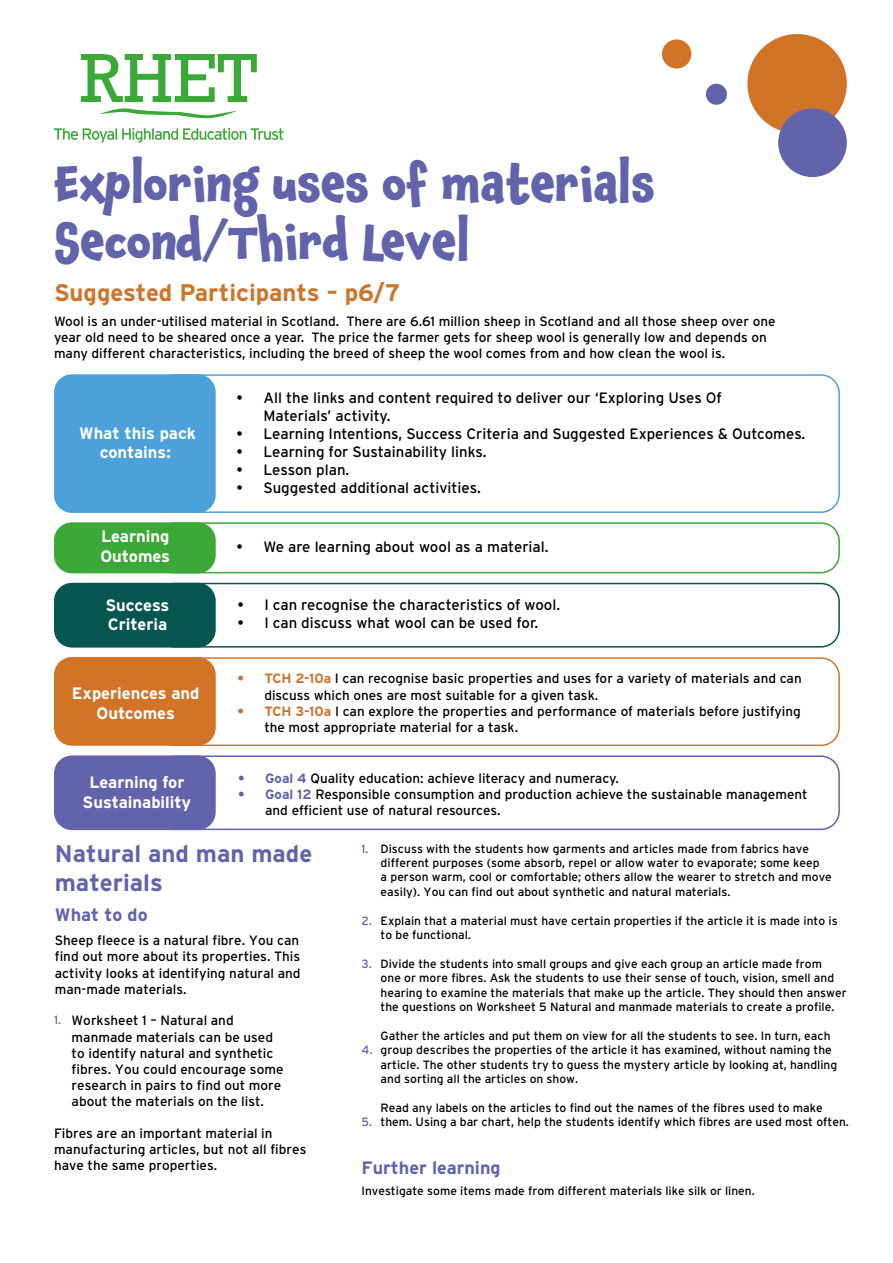
<style>
.page{position:relative;width:893px;height:1263px;background:#fff}
.page>*{position:absolute;margin:0;border:0;box-sizing:border-box;transform-origin:0 0}
.t1{font:700 48px/57.6px "Chaloops W00";color:#6164ab}
.t2{font:700 24px "Interstate";color:#cf7428}
.t3{font:700 24px/28.8px "Interstate";color:#6164ab}
.t4{font:700 18px "Interstate";color:#6164ab}
.t5{font:700 16.5px/19.8px "Interstate";color:#fff;text-align:center}
.t6{font:15px/18px "Interstate";color:#000}
.t7{font:13.5px/16.2px "Interstate";color:#000}
.t8{font:12px/14.4px "Interstate";color:#000}
.t9{font:12px "Interstate";color:#6164ab}
.s1{color:#6264ab}
.s2{font-weight:700;color:#d07228}
.s3{font-weight:700;color:#5f64ab}
</style>
<div class="page">
<div style="left:155px;top:374px;width:685px;height:139px;border:2px solid #4ea1d9;border-radius:18px"></div>
<div style="left:54px;top:374px;width:162px;height:139px;background:#4ca1da;border-radius:18px"></div>
<div style="left:155px;top:522px;width:685px;height:51px;border:2px solid #3ba838;border-radius:18px"></div>
<div style="left:54px;top:522px;width:162px;height:51px;background:#3ba838;border-radius:18px"></div>
<div style="left:155px;top:583px;width:685px;height:65px;border:2px solid #06554e;border-radius:18px"></div>
<div style="left:54px;top:583px;width:162px;height:65px;background:#05564e;border-radius:18px"></div>
<div style="left:155px;top:657px;width:685px;height:89px;border:2px solid #d07428;border-radius:18px"></div>
<div style="left:54px;top:657px;width:162px;height:89px;background:#d17428;border-radius:18px"></div>
<div style="left:155px;top:755px;width:685px;height:75px;border:2px solid #6064ab;border-radius:18px"></div>
<div style="left:54px;top:755px;width:162px;height:75px;background:#6264ab;border-radius:18px"></div>
<svg style="left:81px;top:54px;width:176px;height:65px"></svg>
<svg style="left:54px;top:128px;width:229px;height:15px"></svg>
<div style="left:747px;top:34px;width:100px;height:99px;background:#d17428;border-radius:50%"></div>
<div style="left:662px;top:39px;width:29px;height:30px;background:#d17428;border-radius:50%"></div>
<div style="left:706px;top:84px;width:21px;height:21px;background:#6164ab;border-radius:50%"></div>
<div style="left:778px;top:108px;width:69px;height:69px;background:#6164ab;border-radius:50%"></div>
<h1 class="t1" style="left:54px;top:155px;width:602px">Explorin<span class="s1">g use</span>s of materials<br>Second/Third Level</h1>
<h2 class="t2" style="left:54px;top:278px;width:348px">Suggested Participants – p6/7</h2>
<p class="t7" style="left:54px;top:313px;width:723px">Wool is an under-utilised material in Scotland. There are 6.61 million sheep in Scotland and all those sheep over one year old need to be sheared once a year. The price the farmer gets for sheep wool is generally low and depends on many different characteristics, including the breed of sheep the wool comes from and how clean the wool is.</p>
<h3 class="t5" style="left:79px;top:423px;width:118px">What this pack contains:</h3>
<h3 class="t5" style="left:100px;top:526px;width:71px;text-align:left">Learning<br>Outomes</h3>
<h3 class="t5" style="left:106px;top:595px;width:65px;text-align:left">Success<br>Criteria</h3>
<h3 class="t5" style="left:72px;top:683px;width:129px">Experiences and<br>Outcomes</h3>
<h3 class="t5" style="left:83px;top:772px;width:110px">Learning for<br>Sustainability</h3>
<p class="t6" style="left:264px;top:389px;width:460px;text-indent:-27px">• All the links and content required to deliver our ‘Exploring Uses Of<br>Materials’ activity.</p>
<p class="t6" style="left:237px;top:425px;width:570px">• Learning Intentions, Success Criteria and Suggested Experiences &amp; Outcomes.</p>
<p class="t6" style="left:237px;top:443px;width:251px">• Learning for Sustainability links.</p>
<p class="t6" style="left:237px;top:461px;width:114px">• Lesson plan.</p>
<p class="t6" style="left:237px;top:479px;width:246px">• Suggested additional activities.</p>
<p class="t6" style="left:237px;top:538px;width:314px">• We are learning about wool as a material.</p>
<p class="t6" style="left:237px;top:595px;width:324px">• I can recognise the characteristics of wool.</p>
<p class="t6" style="left:237px;top:613px;width:302px">• I can discuss what wool can be used for.</p>
<p class="t7" style="left:264px;top:670px;width:539px;text-indent:-27px"><span class="s2">• TCH 2-10a</span> I can recognise basic properties and uses for a variety of materials and can discuss which ones are most suitable for a given task.</p>
<p class="t7" style="left:264px;top:703px;width:538px;text-indent:-27px"><span class="s2">• TCH 3-10a</span> I can explore the properties and performance of materials before justifying the most appropriate material for a task.</p>
<p class="t7" style="left:238px;top:770px;width:382px"><span class="s3">• Goal 4</span> Quality education: achieve literacy and numeracy.</p>
<p class="t7" style="left:265px;top:786px;width:544px;text-indent:-27px"><span class="s3">• Goal 12</span> Responsible consumption and production achieve the sustainable management and efficient use of natural resources.</p>
<h2 class="t3" style="left:55px;top:839px;width:259px">Natural and man made materials</h2>
<h3 class="t4" style="left:55px;top:903px;width:94px">What to do</h3>
<p class="t7" style="left:55px;top:932px;width:247px;text-align:justify">Sheep fleece is a natural fibre. You can find out more about its properties. This activity looks at identifying natural and man-made materials.</p>
<p class="t9" style="left:54px;top:1013px;width:9px">1.</p>
<p class="t7" style="left:72px;top:1012px;width:213px">Worksheet 1 – Natural and manmade materials can be used to identify natural and synthetic fibres. You could encourage some research in pairs to find out more about the materials on the list.</p>
<p class="t7" style="left:54px;top:1125px;width:254px">Fibres are an important material in manufacturing articles, but not all fibres have the same properties.</p>
<p class="t8" style="left:381px;top:841px;width:453px">Discuss with the students how garments and articles made from fabrics have different purposes (some absorb, repel or allow water to evaporate; some keep<br>a person warm, cool or comfortable; others allow the wearer to stretch and move easily). You can find out about synthetic and natural materials.</p>
<p class="t8" style="left:381px;top:913px;width:458px">Explain that a material must have certain properties if the article it is made into is to be functional.</p>
<p class="t8" style="left:381px;top:956px;width:468px">Divide the students into small groups and give each group an article made from<br>one or more fibres. Ask the students to use their sense of touch, vision, smell and hearing to examine the materials that make up the article. They should then answer the questions on Worksheet 5 Natural and manmade materials to create a profile.</p>
<p class="t8" style="left:381px;top:1028px;width:458px">Gather the articles and put them on view for all the students to see. In turn, each group describes the properties of the article it has examined, without naming the article. The other students try to guess the mystery article by looking at, handling and sorting all the articles on show.</p>
<p class="t8" style="left:381px;top:1100px;width:470px">Read any labels on the articles to find out the names of the fibres used to make them. Using a bar chart, help the students identify which fibres are used most often.</p>
<p class="t9" style="left:361px;top:841px;width:9px">1.</p>
<p class="t9" style="left:361px;top:913px;width:12px">2.</p>
<p class="t9" style="left:361px;top:956px;width:12px">3.</p>
<p class="t9" style="left:361px;top:1043px;width:13px">4.</p>
<p class="t9" style="left:361px;top:1115px;width:12px">5.</p>
<h3 class="t4" style="left:361px;top:1157px;width:141px">Further learning</h3>
<p class="t8" style="left:361px;top:1183px;width:395px">Investigate some items made from different materials like silk or linen.</p>
</div>
